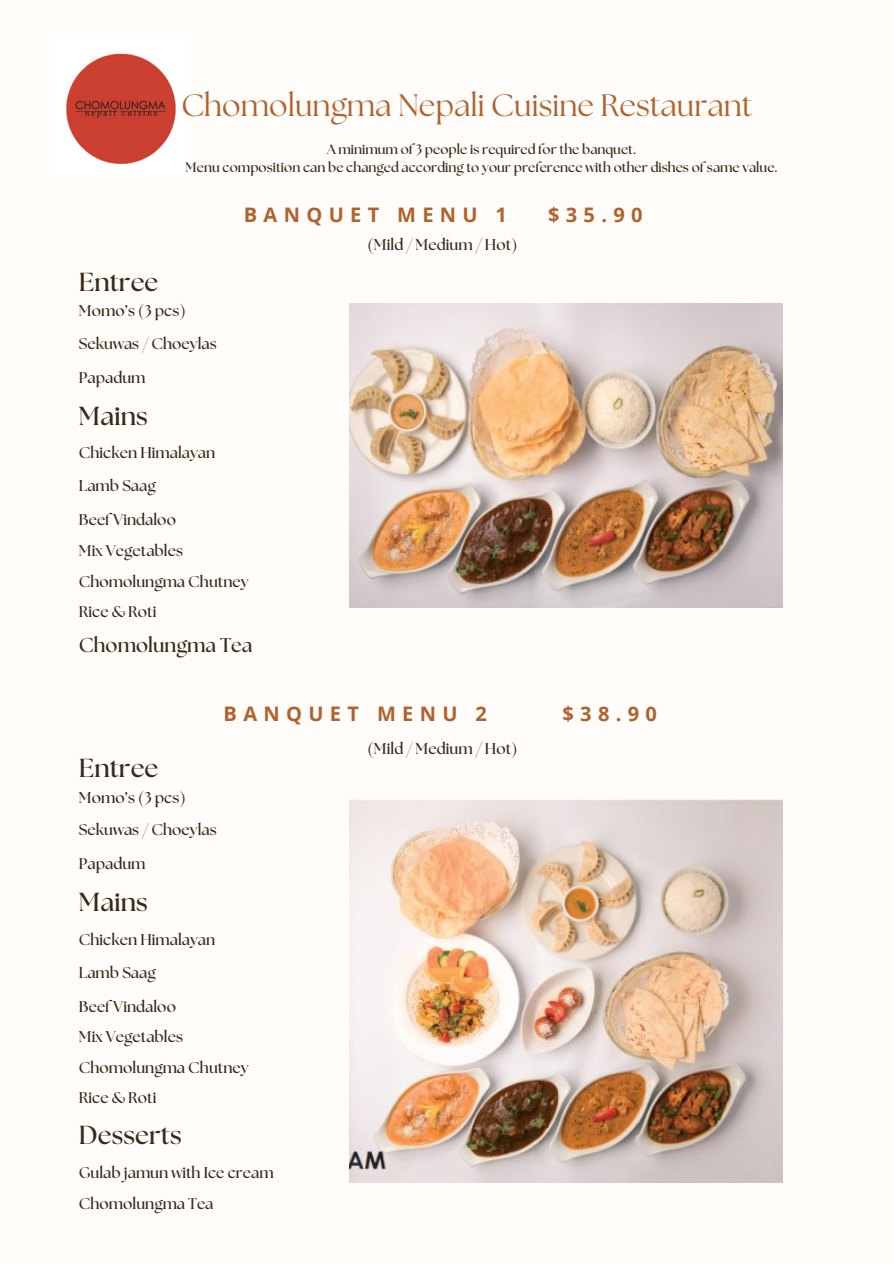
<style>
.page{position:relative;width:894px;height:1264px;background:#fff}
.page>*{position:absolute;margin:0;border:0;box-sizing:border-box;transform-origin:0 0}
.t1{font:30.9px "The Seasons";color:#b0622d}
.t2{font:700 25.95px "The Seasons";color:#382918}
.t3{font:700 19.95px "Open Sans";letter-spacing:.315em;color:#b0622d}
.t4{font:700 19.95px "The Seasons";color:#382918}
.t5{font:700 15.6px "The Seasons";color:#382918}
.t6{font:700 13.5px "The Seasons";color:#382918}
</style>
<div class="page">
<div style="left:0;top:0;width:893px;height:1263px;background:#fffcf9"></div>
<img style="left:66px;top:53px;width:110px;height:111px">
<img style="left:350px;top:303px;width:432px;height:304px">
<img style="left:350px;top:799px;width:432px;height:383px">
<p class="t1" style="left:181px;top:91px;width:572px">Chomolungma Nepali Cuisine Restaurant</p>
<h2 class="t6" style="left:327px;top:143px;width:310px">A minimum of 3 people is required for the banquet.</h2>
<h5 class="t6" style="left:185px;top:161px;width:593px">Menu composition can be changed according to your preference with other dishes of same value.</h5>
<p class="t3" style="left:244px;top:200px;width:265px">BANQUET MENU 1</p>
<p class="t3" style="left:548px;top:200px;width:96px">$35.90</p>
<h5 class="t2" style="left:79px;top:270px;width:81px">Entree</h5>
<h3 class="t5" style="left:79px;top:303px;width:108px">Momo’s (3 pcs)</h3>
<h5 class="t5" style="left:79px;top:336px;width:139px">Sekuwas / Choeylas</h5>
<h2 class="t5" style="left:79px;top:370px;width:68px">Papadum</h2>
<h5 class="t2" style="left:79px;top:404px;width:70px">Mains</h5>
<h5 class="t5" style="left:79px;top:446px;width:138px">Chicken Himalayan</h5>
<h5 class="t5" style="left:79px;top:478px;width:78px">Lamb Saag</h5>
<h2 class="t5" style="left:79px;top:513px;width:99px">Beef Vindaloo</h2>
<h5 class="t5" style="left:79px;top:543px;width:106px">Mix Vegetables</h5>
<h5 class="t5" style="left:79px;top:574px;width:171px">Chomolungma Chutney</h5>
<h5 class="t5" style="left:79px;top:604px;width:79px">Rice &amp; Roti</h5>
<h5 class="t4" style="left:79px;top:635px;width:175px">Chomolungma Tea</h5>
<p class="t5" style="left:367px;top:237px;width:151px">(Mild / Medium / Hot)</p>
<h2 class="t2" style="left:79px;top:756px;width:81px">Entree</h2>
<h4 class="t5" style="left:79px;top:790px;width:108px">Momo’s (3 pcs)</h4>
<h3 class="t5" style="left:79px;top:822px;width:139px">Sekuwas / Choeylas</h3>
<h5 class="t5" style="left:79px;top:857px;width:68px">Papadum</h5>
<h5 class="t2" style="left:79px;top:890px;width:70px">Mains</h5>
<p class="t5" style="left:79px;top:932px;width:138px">Chicken Himalayan</p>
<h5 class="t5" style="left:79px;top:965px;width:78px">Lamb Saag</h5>
<h5 class="t5" style="left:79px;top:999px;width:99px">Beef Vindaloo</h5>
<h2 class="t5" style="left:79px;top:1029px;width:106px">Mix Vegetables</h2>
<h5 class="t3" style="left:223px;top:699px;width:265px">BANQUET MENU 2</h5>
<h5 class="t3" style="left:562px;top:699px;width:96px">$38.90</h5>
<h5 class="t5" style="left:367px;top:741px;width:151px">(Mild / Medium / Hot)</h5>
<h5 class="t5" style="left:79px;top:1060px;width:171px">Chomolungma Chutney</h5>
<h5 class="t5" style="left:79px;top:1090px;width:79px">Rice &amp; Roti</h5>
<h5 class="t2" style="left:79px;top:1123px;width:104px">Desserts</h5>
<h5 class="t5" style="left:79px;top:1165px;width:196px">Gulab jamun with Ice cream</h5>
<h5 class="t5" style="left:79px;top:1195px;width:136px">Chomolungma Tea</h5>
</div>
